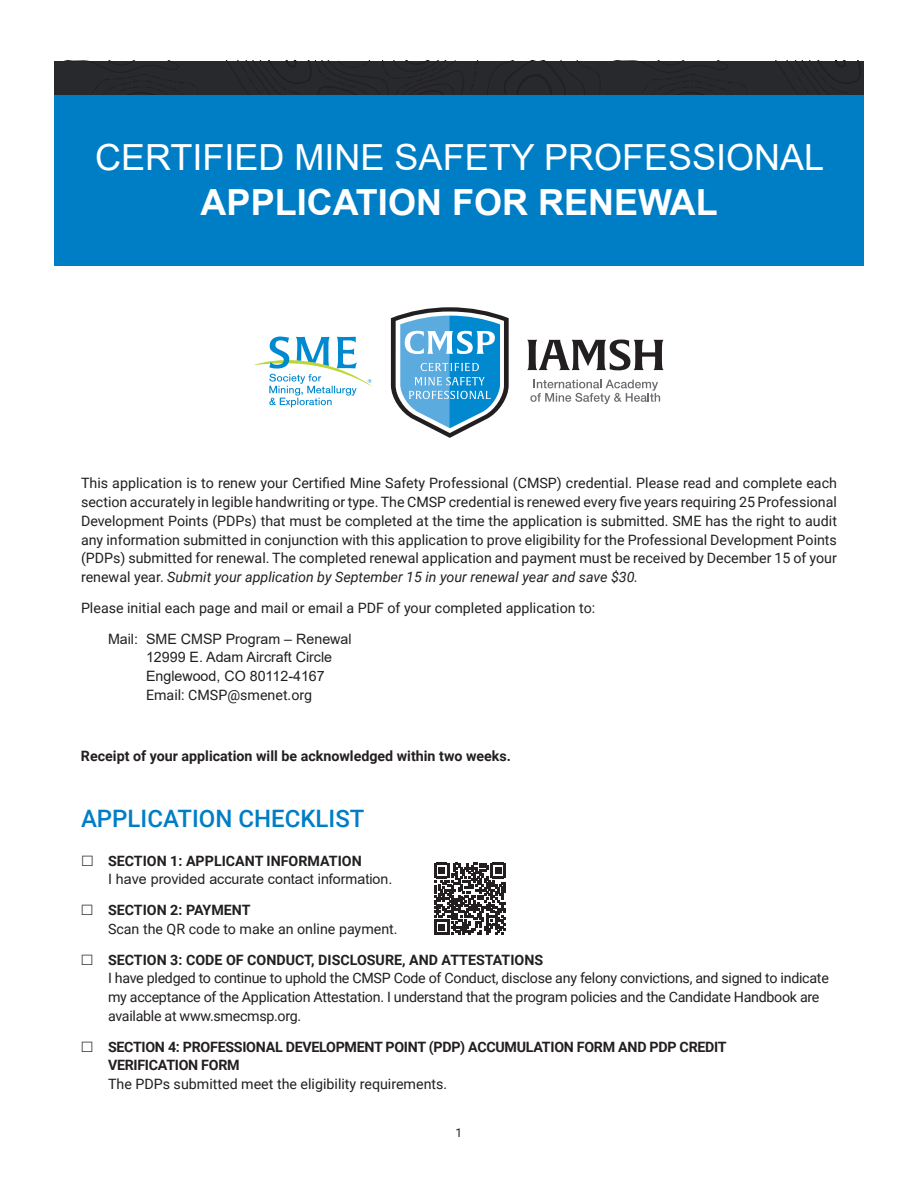
<style>
.page{position:relative;width:918px;height:1188px;background:#fff}
.page>*{position:absolute;margin:0;border:0;box-sizing:border-box;transform-origin:0 0}
.Body{font:36px/45px "Arial";color:#fff;text-align:center}
.Section_Header{font:500 24px "Roboto";color:#007ec5}
.Body-2{font:14.25px/18.8px "Roboto";letter-spacing:-.02em;color:#231f20;text-align:justify}
.Body-3{font:700 14.25px/18.8px "Roboto";letter-spacing:-.02em;color:#231f20}
.Body-4{font:14.25px/18.8px "Roboto";color:#231f20}
.Bullets_not_Justifie{font:14.25px/18.8px "Arial";color:#231f20}
.Body-5{font:14.25px/18.8px "Arial";color:#231f20}
.Body-6{font:700 14.25px "Roboto";color:#231f20}
.t1{font:12px "Roboto";color:#231f20}
.s1{font-weight:700}
.s2{font-style:italic}
.s3{font-family:"Roboto"}
.s4{font-family:"Roboto";font-weight:700}
.s5{font-weight:400}
</style>
<div class="page">
<div style="left:54px;top:61px;width:810px;height:205px;background:#007ec5"></div>
<svg style="left:391px;top:307px;width:118px;height:131px"></svg>
<svg style="left:527px;top:340px;width:137px;height:30px"></svg>
<svg style="left:530px;top:380px;width:130px;height:24px"></svg>
<svg style="left:254px;top:337px;width:118px;height:70px"></svg>
<div style="left:54px;top:61px;width:46px;height:33px;background:#27292c"></div>
<div style="left:100px;top:61px;width:764px;height:33px;background:#27292c"></div>
<svg style="left:434px;top:863px;width:72px;height:72px"></svg>
<p class="Body" style="left:95px;top:135px;width:730px">CERTIFIED MINE SAFETY PROFESSIONAL<br><span class="s1">APPLICATION FOR RENEWAL</span></p>
<p class="Body-2" style="left:81px;top:473px;width:758px">This application is to renew your Certified Mine Safety Professional (CMSP) credential. Please read and complete each section accurately in legible handwriting or type. The CMSP credential is renewed every five years requiring 25 Professional Development Points (PDPs) that must be completed at the time the application is submitted. SME has the right to audit any information submitted in conjunction with this application to prove eligibility for the Professional Development Points (PDPs) submitted for renewal. The completed renewal application and payment must be received by December 15 of your renewal year. <span class="s2">Submit your application by September 15 in your renewal year and save $30.</span></p>
<p class="Body-4" style="left:81px;top:598px;width:516px">Please initial each page and mail or email a PDF of your completed application to:</p>
<p class="Bullets_not_Justifie" style="left:146px;top:629px;width:207px;text-indent:-38px">Mail: SME CMSP Program – Renewal<br>12999 E. Adam Aircraft Circle<br>Englewood, CO 80112-4167<br><span class="s3">Email: CMSP@smenet.org</span></p>
<p class="Body-6" style="left:81px;top:746px;width:432px">Receipt of your application will be acknowledged within two weeks.</p>
<p class="Section_Header" style="left:81px;top:801px;width:285px">APPLICATION CHECKLIST</p>
<p class="Body-5" style="left:108px;top:851px;width:286px"><span class="s4">SECTION 1: APPLICANT INFORMATION<br></span>I have provided accurate contact information.</p>
<p class="Body-4" style="left:108px;top:900px;width:291px"><span class="s1">SECTION 2: PAYMENT<br></span>Scan the QR code to make an online payment.</p>
<p class="Body-2" style="left:108px;top:950px;width:722px;text-align:left"><span class="s1">SECTION 3: CODE OF CONDUCT, DISCLOSURE, AND ATTESTATIONS<br></span>I have pledged to continue to uphold the CMSP Code of Conduct, disclose any felony convictions, and signed to indicate my acceptance of the Application Attestation. I understand that the program policies and the Candidate Handbook are available at www.smecmsp.org.</p>
<p class="Body-3" style="left:108px;top:1037px;width:620px">SECTION 4: PROFESSIONAL DEVELOPMENT POINT (PDP) ACCUMULATION FORM AND PDP CREDIT<br>VERIFICATION FORM<br><span class="s5">The PDPs submitted meet the eligibility requirements.</span></p>
<p class="t1" style="left:456px;top:1124px;width:8px">1</p>
</div>
